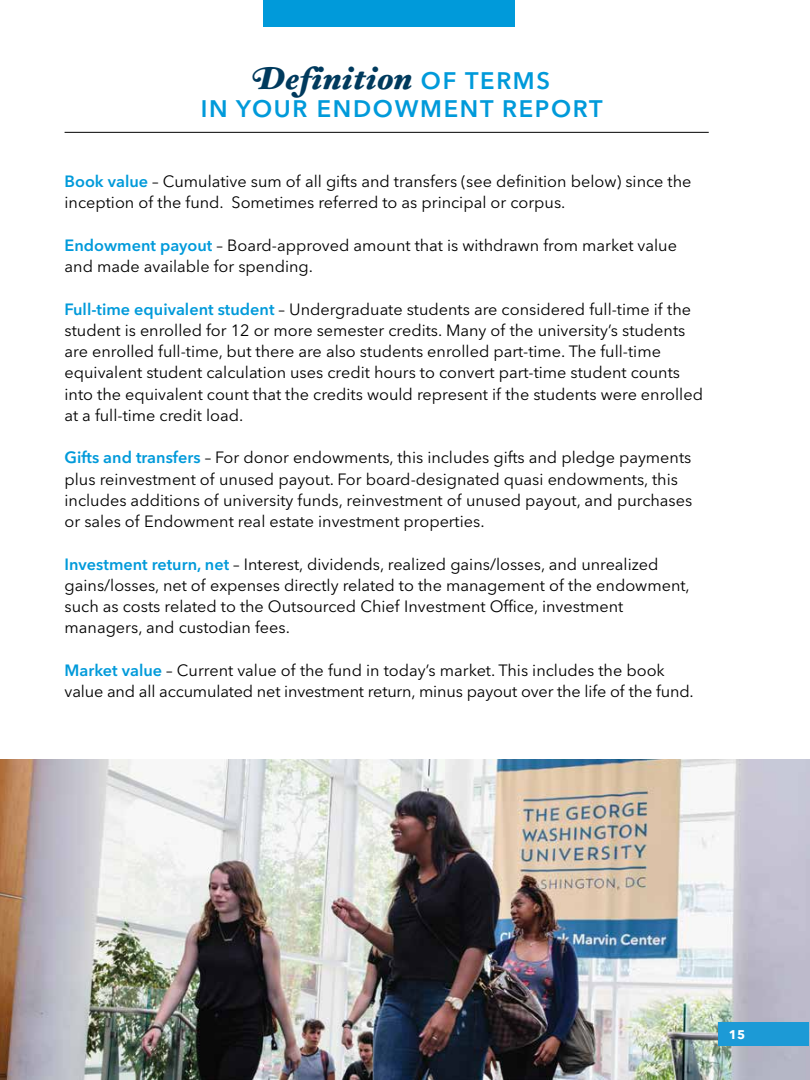
<style>
.page{position:relative;width:810px;height:1080px;background:#fff}
.page>*{position:absolute;margin:0;border:0;box-sizing:border-box;transform-origin:0 0}
.t1{font:31.25px "Hoefler Text Black Italic Swash";color:#003a5d}
.t2{font:600 23.75px "Avenir Next LT Pro";letter-spacing:.07em;color:#009ada}
.t3{font:16.25px/21.2px "Avenir Next LT Pro";color:#000}
.t4{font:700 12.5px "Avenir Next LT Pro";color:#fff}
.s1{font-family:"Avenir Next LT Pro";font-weight:600;font-size:23.75px;color:#009ada}
.s2{font-weight:600;color:#009ada}
</style>
<div class="page">
<img style="left:0;top:760px;width:810px;height:320px">
<div style="left:718px;top:1022px;width:91px;height:24px;background:#1c9ad6"></div>
<hr style="left:65px;top:132px;width:644px;height:1px;background:#000">
<div style="left:263px;top:0;width:252px;height:27px;background:#009ada"></div>
<h1 class="t1" style="left:253px;top:58px;width:299px">Definition <span class="s1">OF TERMS</span></h1>
<h2 class="t2" style="left:201px;top:94px;width:404px">IN YOUR ENDOWMENT REPORT</h2>
<p class="t3" style="left:65px;top:171px;width:628px"><span class="s2">Book value</span> – Cumulative sum of all gifts and transfers (see definition below) since the inception of the fund. Sometimes referred to as principal or corpus.</p>
<p class="t3" style="left:65px;top:235px;width:614px"><span class="s2">Endowment payout</span> – Board-approved amount that is withdrawn from market value and made available for spending.</p>
<p class="t3" style="left:65px;top:298px;width:640px"><span class="s2">Full-time equivalent student</span> – Undergraduate students are considered full-time if the student is enrolled for 12 or more semester credits. Many of the university’s students are enrolled full-time, but there are also students enrolled part-time. The full-time equivalent student calculation uses credit hours to convert part-time student counts into the equivalent count that the credits would represent if the students were enrolled at a full-time credit load.</p>
<p class="t3" style="left:65px;top:447px;width:629px"><span class="s2">Gifts and transfers</span> – For donor endowments, this includes gifts and pledge payments plus reinvestment of unused payout. For board-designated quasi endowments, this includes additions of university funds, reinvestment of unused payout, and purchases or sales of Endowment real estate investment properties.</p>
<p class="t3" style="left:65px;top:553px;width:627px"><span class="s2">Investment return, net</span> – Interest, dividends, realized gains/losses, and unrealized gains/losses, net of expenses directly related to the management of the endowment, such as costs related to the Outsourced Chief Investment Office, investment managers, and custodian fees.</p>
<p class="t3" style="left:65px;top:660px;width:631px"><span class="s2">Market value</span> – Current value of the fund in today’s market. This includes the book value and all accumulated net investment return, minus payout over the life of the fund.</p>
<p class="t4" style="left:729px;top:1027px;width:18px">15</p>
</div>
